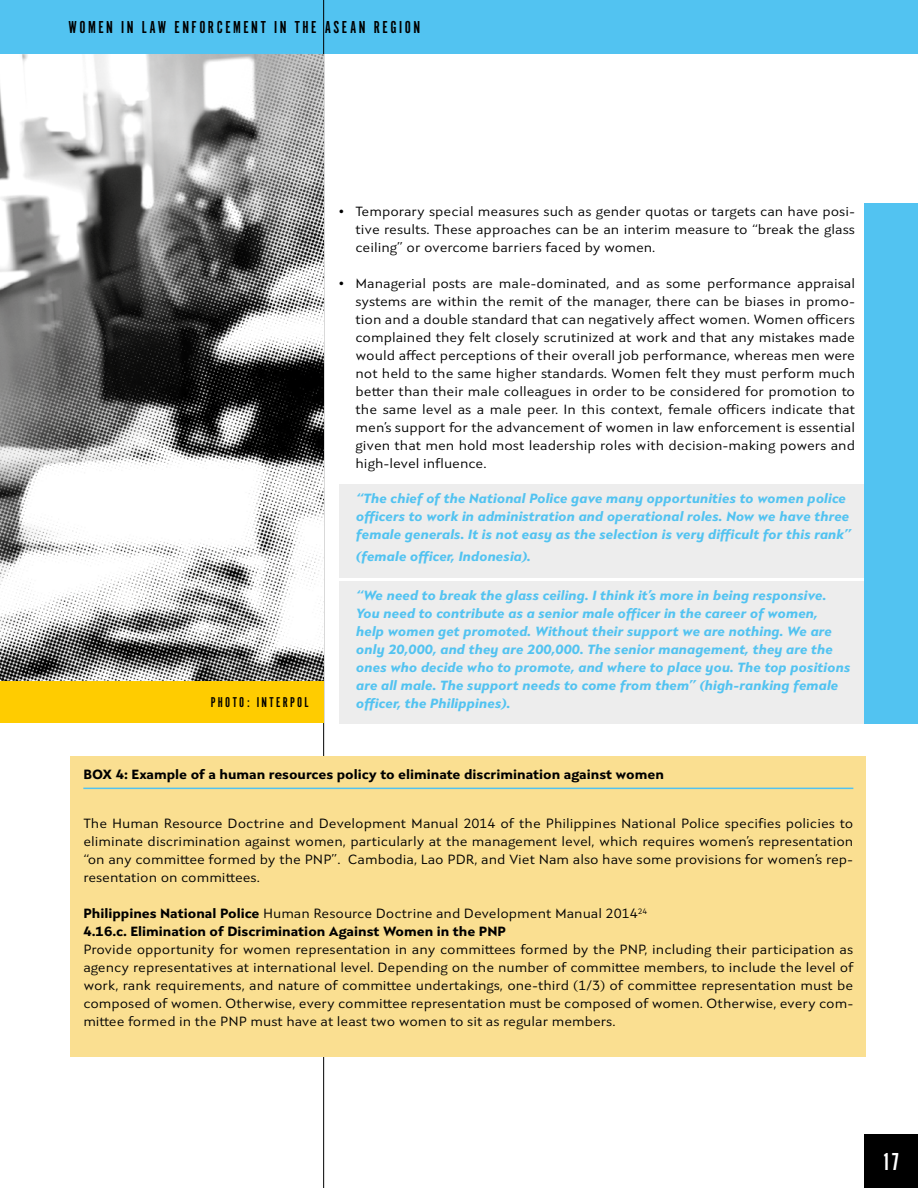
<style>
.page{position:relative;width:918px;height:1188px;background:#fff}
.page>*{position:absolute;margin:0;border:0;box-sizing:border-box;transform-origin:0 0}
.t1{font:25.5px "Alternate Got No 1 D";color:#fff}
.t2{font:18px "Alternate Got No 1 D";letter-spacing:.14em;color:#000}
.t3{font:13.5px/18px "Seven One Eight";color:#000;text-align:justify}
.t4{font:italic 800 13.5px/18px "Seven One Eight";color:#52c3f1}
.t5{font:800 13.5px/18px "Seven One Eight";color:#000}
.s1{font-family:"Alternate Got No 1 D";font-size:14.85px}
.s2{font-weight:400}
</style>
<div class="page">
<div style="left:0;top:0;width:918px;height:54px;background:#52c3f1"></div>
<div style="left:864px;top:1134px;width:54px;height:54px;background:#000"></div>
<hr style="left:323px;top:0;width:1px;height:1188px;background:#000">
<div style="left:339px;top:484px;width:531px;height:94px;background:#ededed"></div>
<div style="left:339px;top:581px;width:531px;height:143px;background:#ededed"></div>
<div style="left:71px;top:756px;width:795px;height:301px;background:#fadf91"></div>
<hr style="left:83px;top:788px;width:770px;height:1px;background:#52c3f1">
<div style="left:864px;top:203px;width:54px;height:520px;background:#52c3f1"></div>
<svg style="left:0;top:54px;width:324px;height:627px"></svg>
<div style="left:0;top:681px;width:324px;height:42px;background:#fc0"></div>
<h2 class="t2" style="left:68px;top:18px;width:353px">WOMEN IN LAW ENFORCEMENT IN THE ASEAN REGION</h2>
<p class="t3" style="left:101px;top:688px;width:210px">• title of the box?<span class="s1">PHOTO: INTERPOL</span></p>
<p class="t3" style="left:356px;top:202px;width:501px;text-indent:-17px">• Temporary special measures such as gender quotas or targets can have posi&shy;tive results. These approaches can be an interim measure to “break the glass ceiling” or overcome barriers faced by women.</p>
<p class="t3" style="left:356px;top:274px;width:501px;text-indent:-17px">• Managerial posts are male-dominated, and as some performance appraisal systems are within the remit of the manager, there can be biases in promo&shy;tion and a double standard that can negatively affect women. Women officers complained they felt closely scrutinized at work and that any mistakes made would affect perceptions of their overall job performance, whereas men were not held to the same higher standards. Women felt they must perform much better than their male colleagues in order to be considered for promotion to the same level as a male peer. In this context, female officers indicate that men’s support for the advancement of women in law enforcement is essential given that men hold most leadership roles with decision-making powers and high-level influence.</p>
<p class="t4" style="left:356px;top:489px;width:497px">“The chief of the National Police gave many opportunities to women police officers to work in administration and operational roles. Now we have three female generals. It is not easy as the selection is very difficult for this rank”</p>
<p class="t4" style="left:356px;top:546px;width:176px">(female officer, Indonesia).</p>
<p class="t4" style="left:356px;top:585px;width:496px">“We need to break the glass ceiling. I think it’s more in being responsive.<br>You need to contribute as a senior male officer in the career of women,<br>help women get promoted. Without their support we are nothing. We are only 20,000, and they are 200,000. The senior management, they are the ones who decide who to promote, and where to place you. The top positions are all male. The support needs to come from them” (high-ranking female officer, the Philippines).</p>
<p class="t5" style="left:83px;top:765px;width:582px">BOX 4: Example of a human resources policy to eliminate discrimination against women</p>
<p class="t3" style="left:83px;top:814px;width:772px">The Human Resource Doctrine and Development Manual 2014 of the Philippines National Police specifies policies to eliminate discrimination against women, particularly at the management level, which requires women’s representation “on any committee formed by the PNP”. Cambodia, Lao PDR, and Viet Nam also have some provisions for women’s rep&shy;resentation on committees.</p>
<p class="t5" style="left:83px;top:904px;width:565px">Philippines National Police <span class="s2">Human Resource Doctrine and Development Manual 2014</span><sup>24<br></sup>4.16.c. Elimination of Discrimination Against Women in the PNP</p>
<p class="t3" style="left:83px;top:940px;width:772px">Provide opportunity for women representation in any committees formed by the PNP, including their participation as agency representatives at international level. Depending on the number of committee members, to include the level of work, rank requirements, and nature of committee undertakings, one-third (1/3) of committee representation must be composed of women. Otherwise, every committee representation must be composed of women. Otherwise, every com&shy;mittee formed in the PNP must have at least two women to sit as regular members.</p>
<h1 class="t1" style="left:882px;top:1148px;width:19px">17</h1>
</div>
